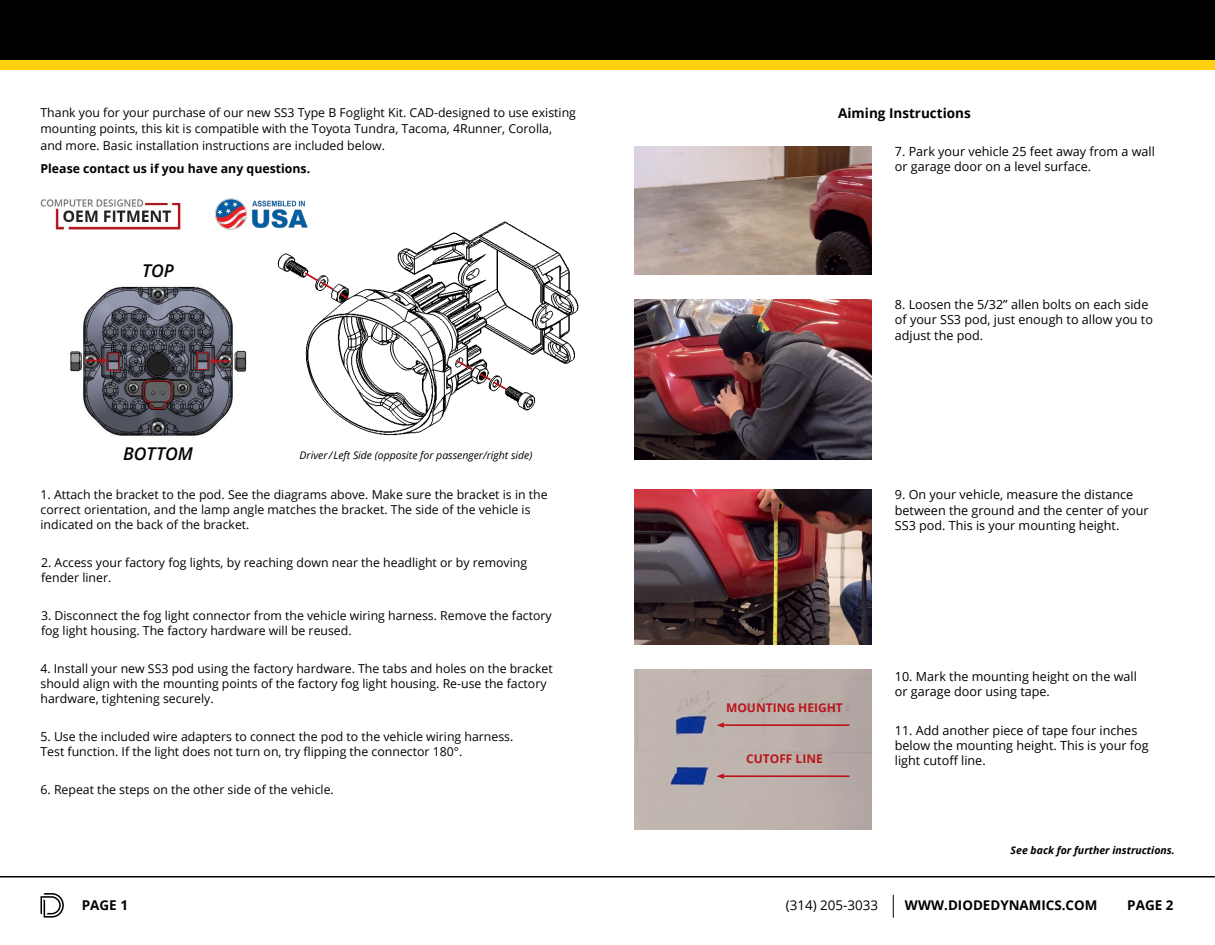
<style>
.page{position:relative;width:1215px;height:945px;background:#fff}
.page>*{position:absolute;margin:0;border:0;box-sizing:border-box;transform-origin:0 0}
.t1{font:italic 600 17.55px "Open Sans";color:#000}
.t2{font:700 13.5px "Open Sans";color:#000}
.t3{font:700 13.35px "Open Sans";color:#000}
.t4{font:13.35px "Open Sans";color:#000}
.t5{font:12.6px/15.1px "Open Sans";color:#000}
.t6{font:12.3px/14.7px "Open Sans";color:#000}
.t7{font:700 12.3px "Open Sans";color:#000}
.t8{font:700 12px "Open Sans";color:#ba141a}
.t9{font:italic 10.5px "Open Sans";color:#000}
.t10{font:italic 700 10.5px "Open Sans";color:#000}
</style>
<div class="page">
<img style="left:277px;top:221px;width:302px;height:215px">
<svg style="left:303px;top:271px;width:48px;height:30px"></svg>
<svg style="left:455px;top:359px;width:53px;height:32px"></svg>
<svg style="left:893px;top:895px;width:1px;height:23px"></svg>
<svg style="left:40px;top:893px;width:24px;height:25px"></svg>
<div style="left:0;top:9px;width:1215px;height:61px;background:#fed110"></div>
<div style="left:0;top:0;width:1215px;height:59px;background:#000"></div>
<img style="left:70px;top:286px;width:177px;height:150px">
<div style="left:108px;top:353px;width:12px;height:18px;border:1px solid #ba141a"></div>
<div style="left:197px;top:352px;width:12px;height:18px;border:1px solid #ba141a"></div>
<svg style="left:86px;top:355px;width:22px;height:11px"></svg>
<hr style="left:211px;top:360px;width:20px;height:2px;background:#ba141a">
<svg style="left:209px;top:356px;width:9px;height:10px"></svg>
<svg style="left:143px;top:379px;width:30px;height:31px"></svg>
<img style="left:215px;top:198px;width:94px;height:35px">
<img style="left:40px;top:199px;width:141px;height:31px">
<hr style="left:0;top:876px;width:1215px;height:2px;background:#000">
<img style="left:635px;top:489px;width:236px;height:155px">
<img style="left:635px;top:300px;width:237px;height:159px">
<img style="left:635px;top:146px;width:237px;height:128px">
<img style="left:635px;top:670px;width:237px;height:160px">
<hr style="left:724px;top:724px;width:125px;height:2px;background:#ba141a">
<svg style="left:717px;top:723px;width:7px;height:5px"></svg>
<hr style="left:724px;top:775px;width:125px;height:2px;background:#ba141a">
<svg style="left:717px;top:774px;width:7px;height:5px"></svg>
<p class="t6" style="left:40px;top:104px;width:537px;line-height:16.5px">Thank you for your purchase of our new SS3 Type B Foglight Kit. CAD-designed to use existing mounting points, this kit is compatible with the Toyota Tundra, Tacoma, 4Runner, Corolla, and more. Basic installation instructions are included below.</p>
<p class="t7" style="left:40px;top:160px;width:271px">Please contact us if you have any questions.</p>
<h1 class="t1" style="left:142px;top:258px;width:33px">TOP</h1>
<h1 class="t1" style="left:123px;top:442px;width:71px">BOTTOM</h1>
<p class="t9" style="left:300px;top:448px;width:234px">Driver / Left Side (opposite for passenger/right side)</p>
<p class="t6" style="left:40px;top:487px;width:509px">1. Attach the bracket to the pod. See the diagrams above. Make sure the bracket is in the correct orientation, and the lamp angle matches the bracket. The side of the vehicle is indicated on the back of the bracket.</p>
<p class="t6" style="left:41px;top:555px;width:488px">2. Access your factory fog lights, by reaching down near the headlight or by removing fender liner.</p>
<p class="t6" style="left:41px;top:608px;width:512px">3. Disconnect the fog light connector from the vehicle wiring harness. Remove the factory fog light housing. The factory hardware will be reused.</p>
<p class="t6" style="left:40px;top:661px;width:514px">4. Install your new SS3 pod using the factory hardware. The tabs and holes on the bracket should align with the mounting points of the factory fog light housing. Re-use the factory hardware, tightening securely.</p>
<p class="t6" style="left:40px;top:729px;width:474px">5. Use the included wire adapters to connect the pod to the vehicle wiring harness.<br>Test function. If the light does not turn on, try flipping the connector 180°.</p>
<p class="t6" style="left:40px;top:782px;width:295px">6. Repeat the steps on the other side of the vehicle.</p>
<p class="t2" style="left:838px;top:103px;width:134px">Aiming Instructions</p>
<p class="t5" style="left:895px;top:144px;width:262px">7. Park your vehicle 25 feet away from a wall or garage door on a level surface.</p>
<p class="t5" style="left:895px;top:297px;width:260px">8. Loosen the 5/32” allen bolts on each side of your SS3 pod, just enough to allow you to adjust the pod.</p>
<p class="t5" style="left:895px;top:487px;width:255px">9. On your vehicle, measure the distance between the ground and the center of your<br>SS3 pod. This is your mounting height.</p>
<p class="t8" style="left:726px;top:699px;width:118px">MOUNTING HEIGHT</p>
<p class="t8" style="left:746px;top:750px;width:78px">CUTOFF LINE</p>
<p class="t5" style="left:895px;top:668px;width:244px">10. Mark the mounting height on the wall or garage door using tape.</p>
<p class="t5" style="left:895px;top:722px;width:255px">11. Add another piece of tape four inches below the mounting height. This is your fog light cutoff line.</p>
<p class="t10" style="left:1011px;top:843px;width:166px">See back for further instructions.</p>
<p class="t2" style="left:82px;top:896px;width:48px">PAGE 1</p>
<p class="t4" style="left:786px;top:896px;width:94px">(314) 205-3033</p>
<p class="t3" style="left:905px;top:896px;width:194px">WWW.DIODEDYNAMICS.COM</p>
<p class="t2" style="left:1127px;top:896px;width:48px">PAGE 2</p>
</div>
